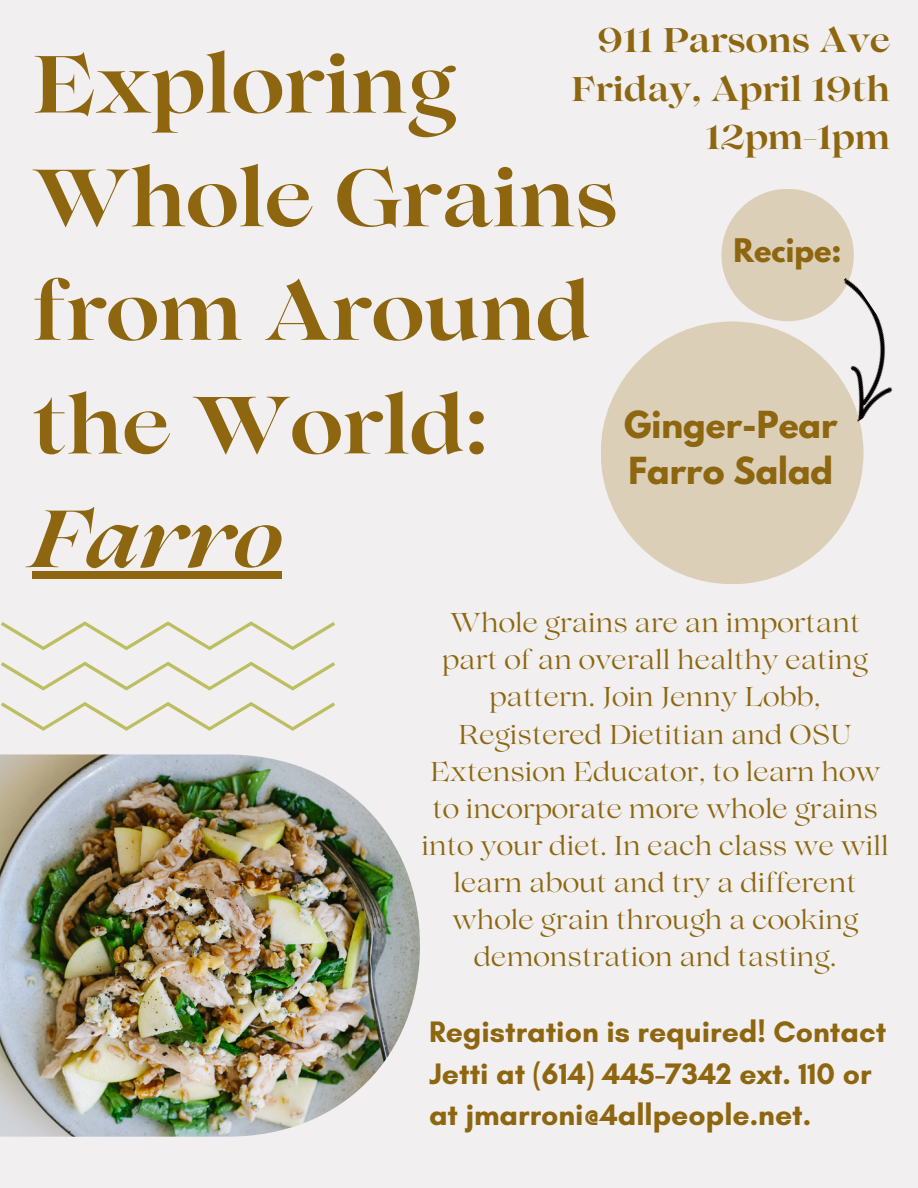
<style>
.page{position:relative;width:918px;height:1188px;background:#f1efef}
.page>*{position:absolute;margin:0;border:0;box-sizing:border-box;transform-origin:0 0}
.t1{font:700 80.55px/113.7px "Lovelace";color:#8d660f}
.t2{font:700 34.2px/48.4px "Lovelace";color:#8d660f;text-align:right}
.t3{font:700 33px/45.9px "League Spartan";color:#8d660f}
.t4{font:700 30.15px/41.7px "Glacial Indifference";color:#8d660f}
.t5{font:700 28.8px "League Spartan";color:#8d660f}
.t6{font:27.15px/37.2px "Lovelace";color:#8d660f;text-align:center}
.s1{font-style:italic}
</style>
<div class="page">
<img style="left:0;top:754px;width:420px;height:383px">
<svg style="left:1px;top:621px;width:334px;height:110px"></svg>
<div style="left:32px;top:571px;width:249px;height:8px;background:#8d660f"></div>
<div style="left:721px;top:189px;width:133px;height:132px;background:#dbcfb8;border-radius:50%"></div>
<div style="left:601px;top:321px;width:263px;height:263px;background:#dbcfb8;border-radius:50%"></div>
<img style="left:788px;top:275px;width:105px;height:147px">
<h2 class="t2" style="left:571px;top:20px;width:321px">911 Parsons Ave<br>Friday, April 19th<br>12pm-1pm</h2>
<h1 class="t1" style="left:32px;top:37px;width:587px">Exploring<br>Whole Grains from Around the World:<br><span class="s1">Farro</span></h1>
<p class="t5" style="left:734px;top:236px;width:110px">Recipe:</p>
<p class="t3" style="left:624px;top:406px;width:215px">Ginger-Pear<br>Farro Salad</p>
<p class="t6" style="left:422px;top:607px;width:469px">Whole grains are an important part of an overall healthy eating pattern. Join Jenny Lobb,<br>Registered Dietitian and OSU<br>Extension Educator, to learn how to incorporate more whole grains into your diet. In each class we will learn about and try a different whole grain through a cooking demonstration and tasting.</p>
<p class="t4" style="left:429px;top:1011px;width:459px">Registration is required! Contact<br>Jetti at (614) 445-7342 ext. 110 or at jmarroni@4allpeople.net.</p>
</div>
